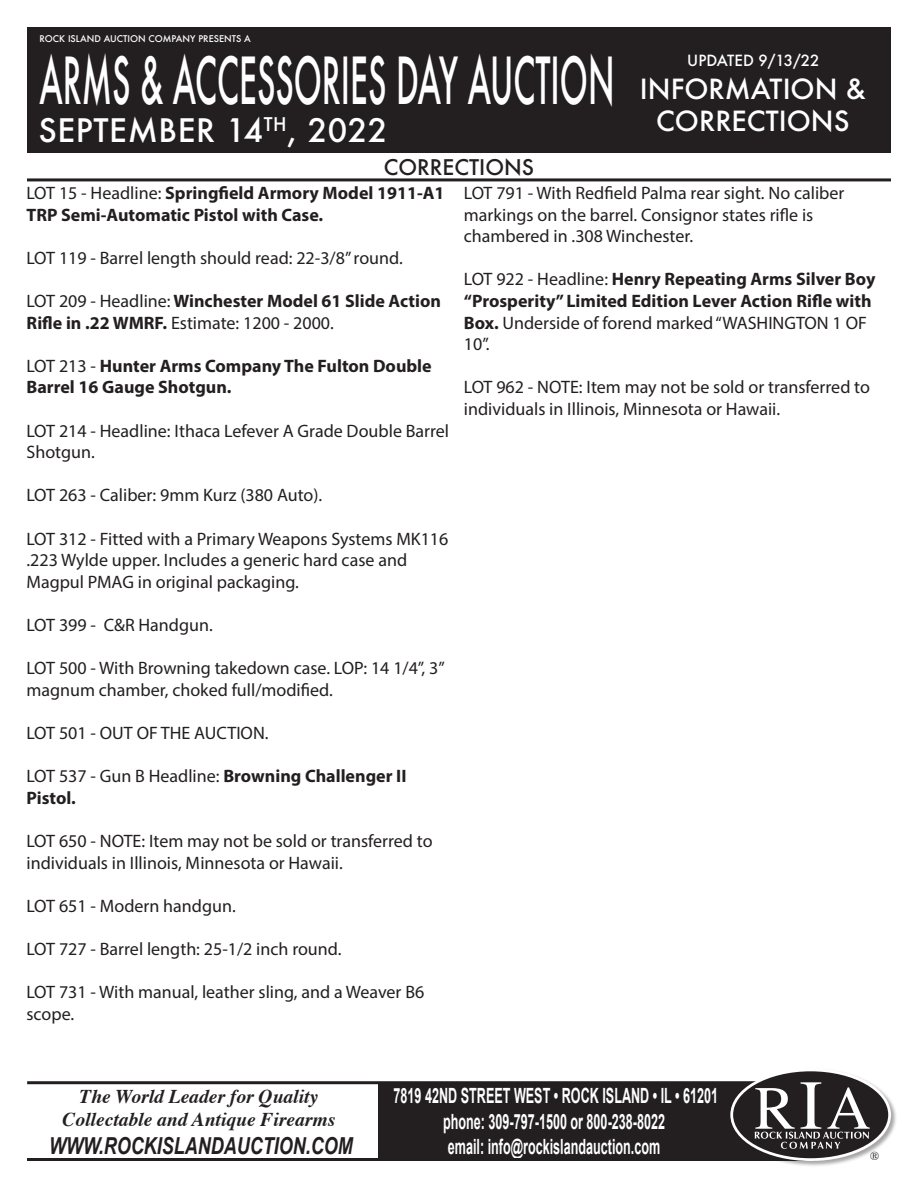
<style>
.page{position:relative;width:918px;height:1188px;background:#fff}
.page>*{position:absolute;margin:0;border:0;box-sizing:border-box;transform-origin:0 0}
.t1{font:500 63px "Futura";color:#fff;scale:.5 1}
.t2{font:500 31.5px "Futura";letter-spacing:.02em;color:#fff}
.t3{font:500 27px "Futura";color:#fff}
.t4{font:italic 700 23.4px "Arial";color:#231f20;scale:.77 1}
.t5{font:700 21px/25.5px "Arial";color:#fff;text-align:center;scale:.6 1}
.t6{font:500 21px "Futura";color:#231f20}
.t7{font:italic 700 19.5px "Times";color:#231f20}
.t8{font:18px/21.6px "Myriad Pro";color:#231f20}
.t9{font:700 18px/21.6px "Myriad Pro";color:#231f20}
.t10{font:500 15px "Futura";color:#fff}
.t11{font:12px "Times";color:#231f20}
.t12{font:500 9px "Futura";color:#fff}
.s1{font-weight:400}
</style>
<div class="page">
<div style="left:27px;top:27px;width:864px;height:126px;background:#231f20"></div>
<hr style="left:27px;top:178px;width:864px;height:3px;background:#231f20">
<hr style="left:27px;top:1081px;width:756px;height:3px;background:#231f20">
<div style="left:378px;top:1082px;width:438px;height:79px;background:#231f20"></div>
<hr style="left:27px;top:1158px;width:786px;height:3px;background:#231f20">
<div style="left:730px;top:1068px;width:168px;height:100px;background:#231f20;opacity:.4"></div>
<div style="left:732px;top:1070px;width:158px;height:90px;background:#231f20;border-radius:50%"></div>
<div style="left:730px;top:1069px;width:161px;height:92px;border:3px solid #fff;border-radius:50%"></div>
<svg style="left:755px;top:1082px;width:115px;height:67px"></svg>
<p class="t12" style="left:39px;top:33px;width:213px">ROCK ISLAND AUCTION COMPANY PRESENTS A</p>
<p class="t1" style="left:39px;top:38px;width:1152px">ARMS &amp; ACCESSORIES DAY AUCTION</p>
<p class="t2" style="left:38px;top:108px;width:350px">SEPTEMBER 14<sup>TH</sup>, 2022</p>
<p class="t6" style="left:384px;top:152px;width:152px">CORRECTIONS</p>
<p class="t10" style="left:687px;top:51px;width:133px">UPDATED 9/13/22</p>
<p class="t3" style="left:640px;top:70px;width:227px">INFORMATION &amp;</p>
<p class="t3" style="left:656px;top:103px;width:195px">CORRECTIONS</p>
<p class="t9" style="left:27px;top:181px;width:420px"><span class="s1">LOT 15 - Headline:</span> Springfield Armory Model 1911-A1<br>TRP Semi-Automatic Pistol with Case.</p>
<p class="t8" style="left:27px;top:247px;width:378px">LOT 119 - Barrel length should read: 22-3/8” round.</p>
<p class="t9" style="left:27px;top:289px;width:416px"><span class="s1">LOT 209 - Headline:</span> Winchester Model 61 Slide Action<br>Rifle in .22 WMRF. <span class="s1">Estimate: 1200 - 2000.</span></p>
<p class="t9" style="left:27px;top:354px;width:407px"><span class="s1">LOT 213 -</span> Hunter Arms Company The Fulton Double<br>Barrel 16 Gauge Shotgun.</p>
<p class="t8" style="left:27px;top:419px;width:424px">LOT 214 - Headline: Ithaca Lefever A Grade Double Barrel<br>Shotgun.</p>
<p class="t8" style="left:27px;top:484px;width:297px">LOT 263 - Caliber: 9mm Kurz (380 Auto).</p>
<p class="t8" style="left:27px;top:527px;width:423px">LOT 312 - Fitted with a Primary Weapons Systems MK116 .223 Wylde upper. Includes a generic hard case and<br>Magpul PMAG in original packaging.</p>
<p class="t8" style="left:27px;top:614px;width:188px">LOT 399 - C&amp;R Handgun.</p>
<p class="t8" style="left:27px;top:657px;width:420px">LOT 500 - With Browning takedown case. LOP: 14 1/4”, 3” magnum chamber, choked full/modified.</p>
<p class="t8" style="left:27px;top:722px;width:244px">LOT 501 - OUT OF THE AUCTION.</p>
<p class="t9" style="left:27px;top:765px;width:381px"><span class="s1">LOT 537 - Gun B Headline:</span> Browning Challenger II<br>Pistol.</p>
<p class="t8" style="left:27px;top:830px;width:408px">LOT 650 - NOTE: Item may not be sold or transferred to individuals in Illinois, Minnesota or Hawaii.</p>
<p class="t8" style="left:27px;top:895px;width:211px">LOT 651 - Modern handgun.</p>
<p class="t8" style="left:27px;top:938px;width:317px">LOT 727 - Barrel length: 25-1/2 inch round.</p>
<p class="t8" style="left:27px;top:981px;width:399px">LOT 731 - With manual, leather sling, and a Weaver B6 scope.</p>
<p class="t8" style="left:464px;top:182px;width:382px">LOT 791 - With Redfield Palma rear sight. No caliber markings on the barrel. Consignor states rifle is chambered in .308 Winchester.</p>
<p class="t9" style="left:464px;top:268px;width:413px"><span class="s1">LOT 922 - Headline:</span> Henry Repeating Arms Silver Boy “Prosperity” Limited Edition Lever Action Rifle with Box. <span class="s1">Underside of forend marked “WASHINGTON 1 OF 10”.</span></p>
<p class="t8" style="left:464px;top:376px;width:408px">LOT 962 - NOTE: Item may not be sold or transferred to individuals in Illinois, Minnesota or Hawaii.</p>
<p class="t7" style="left:80px;top:1078px;width:240px">The World Leader for Quality</p>
<p class="t7" style="left:62px;top:1101px;width:274px">Collectable and Antique Firearms</p>
<p class="t4" style="left:49px;top:1131px;width:396px">WWW.ROCKISLANDAUCTION.COM</p>
<p class="t5" style="left:394px;top:1084px;width:542px">7819 42ND STREET WEST • ROCK ISLAND • IL • 61201 phone: 309-797-1500 or 800-238-8022<br>email: info@rockislandauction.com</p>
<p class="t11" style="left:870px;top:1145px;width:11px">®</p>
</div>
